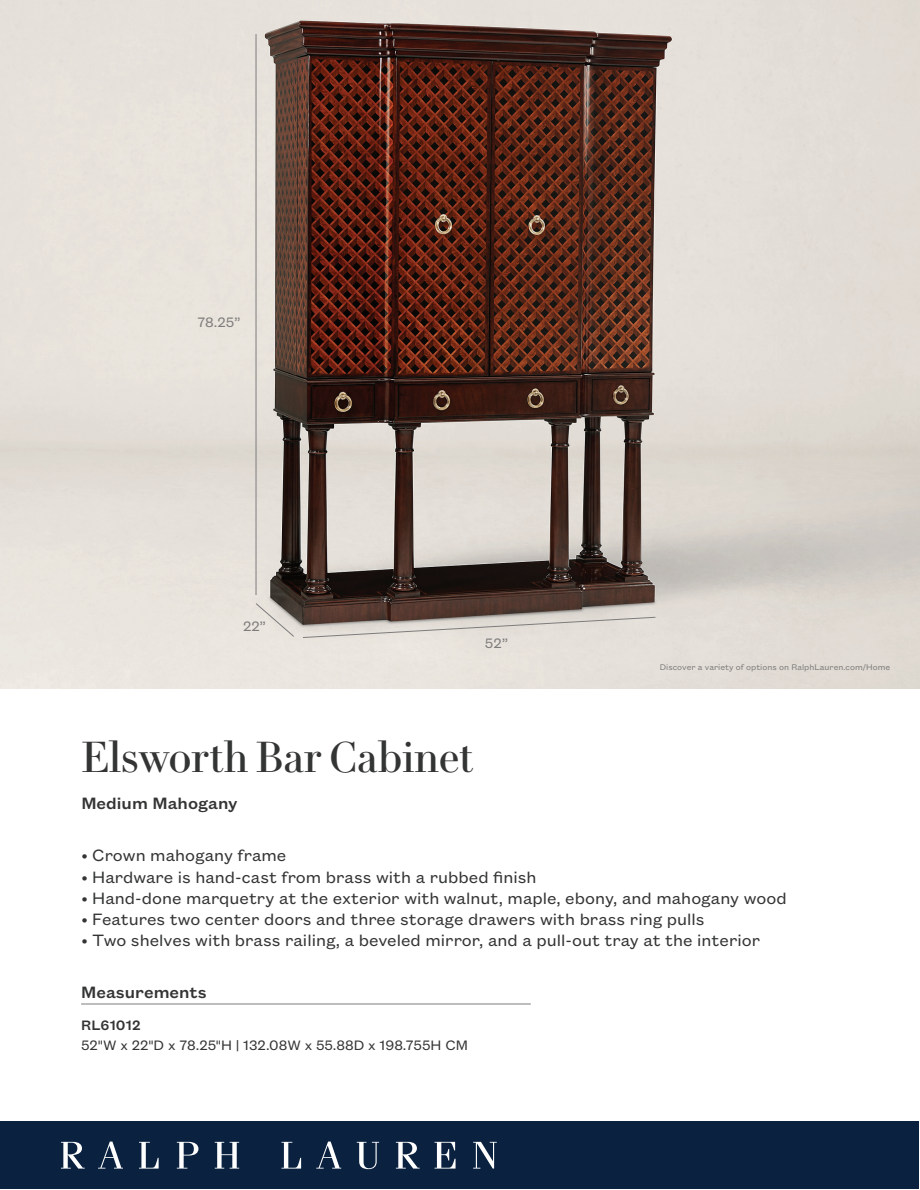
<style>
.page{position:relative;width:920px;height:1190px;background:#fff}
.page>*{position:absolute;margin:0;border:0;box-sizing:border-box;transform-origin:0 0}
.t1{font:42px "Le Jeune Deck";letter-spacing:-.005em;color:#333434}
.t2{font:18px "Founders Grotesk Text";color:#333434}
.t3{font:500 18px "Founders Grotesk Text";color:#333434}
.t4{font:15px "Founders Grotesk Text";color:#333434}
.t5{font:15px "Founders Grotesk Text";letter-spacing:-.005em;color:#7d7c7c}
.t6{font:500 15px "Founders Grotesk Text";color:#333434}
.t7{font:9px "Founders Grotesk Text";color:#7d7c7c}
</style>
<div class="page">
<img style="left:1px;top:0;width:918px;height:688px">
<hr style="left:81px;top:1003px;width:450px;height:1px;background:#7d7c7c">
<hr style="left:256px;top:34px;width:1px;height:561px;background:#7d7c7c">
<div style="left:1px;top:1121px;width:918px;height:68px;background:#0a213f"></div>
<svg style="left:61px;top:1141px;width:24px;height:27px"></svg>
<svg style="left:98px;top:1141px;width:25px;height:27px"></svg>
<svg style="left:139px;top:1141px;width:20px;height:27px"></svg>
<svg style="left:177px;top:1141px;width:21px;height:27px"></svg>
<svg style="left:215px;top:1141px;width:24px;height:27px"></svg>
<svg style="left:281px;top:1141px;width:20px;height:27px"></svg>
<svg style="left:316px;top:1141px;width:25px;height:27px"></svg>
<svg style="left:357px;top:1141px;width:22px;height:28px"></svg>
<svg style="left:396px;top:1141px;width:23px;height:27px"></svg>
<svg style="left:434px;top:1141px;width:21px;height:27px"></svg>
<svg style="left:473px;top:1141px;width:24px;height:27px"></svg>
<svg style="left:302px;top:616px;width:354px;height:22px"></svg>
<svg style="left:255px;top:602px;width:40px;height:35px"></svg>
<p class="t5" style="left:197px;top:312px;width:45px">78.25”</p>
<p class="t5" style="left:243px;top:615px;width:25px">22”</p>
<p class="t5" style="left:485px;top:633px;width:25px">52”</p>
<p class="t7" style="left:659px;top:661px;width:232px">Discover a variety of options on RalphLauren.com/Home</p>
<h1 class="t1" style="left:81px;top:726px;width:394px">Elsworth Bar Cabinet</h1>
<p class="t3" style="left:81px;top:791px;width:158px">Medium Mahogany</p>
<p class="t2" style="left:81px;top:843px;width:206px">• Crown mahogany frame</p>
<p class="t2" style="left:81px;top:864px;width:457px">• Hardware is hand-cast from brass with a rubbed finish</p>
<p class="t2" style="left:81px;top:885px;width:707px">• Hand-done marquetry at the exterior with walnut, maple, ebony, and mahogany wood</p>
<p class="t2" style="left:81px;top:906px;width:624px">• Features two center doors and three storage drawers with brass ring pulls</p>
<p class="t2" style="left:81px;top:927px;width:680px">• Two shelves with brass railing, a beveled mirror, and a pull-out tray at the interior</p>
<p class="t3" style="left:81px;top:980px;width:127px">Measurements</p>
<p class="t6" style="left:81px;top:1014px;width:61px">RL61012</p>
<p class="t4" style="left:81px;top:1035px;width:388px">52"W x 22"D x 78.25"H | 132.08W x 55.88D x 198.755H CM</p>
</div>
